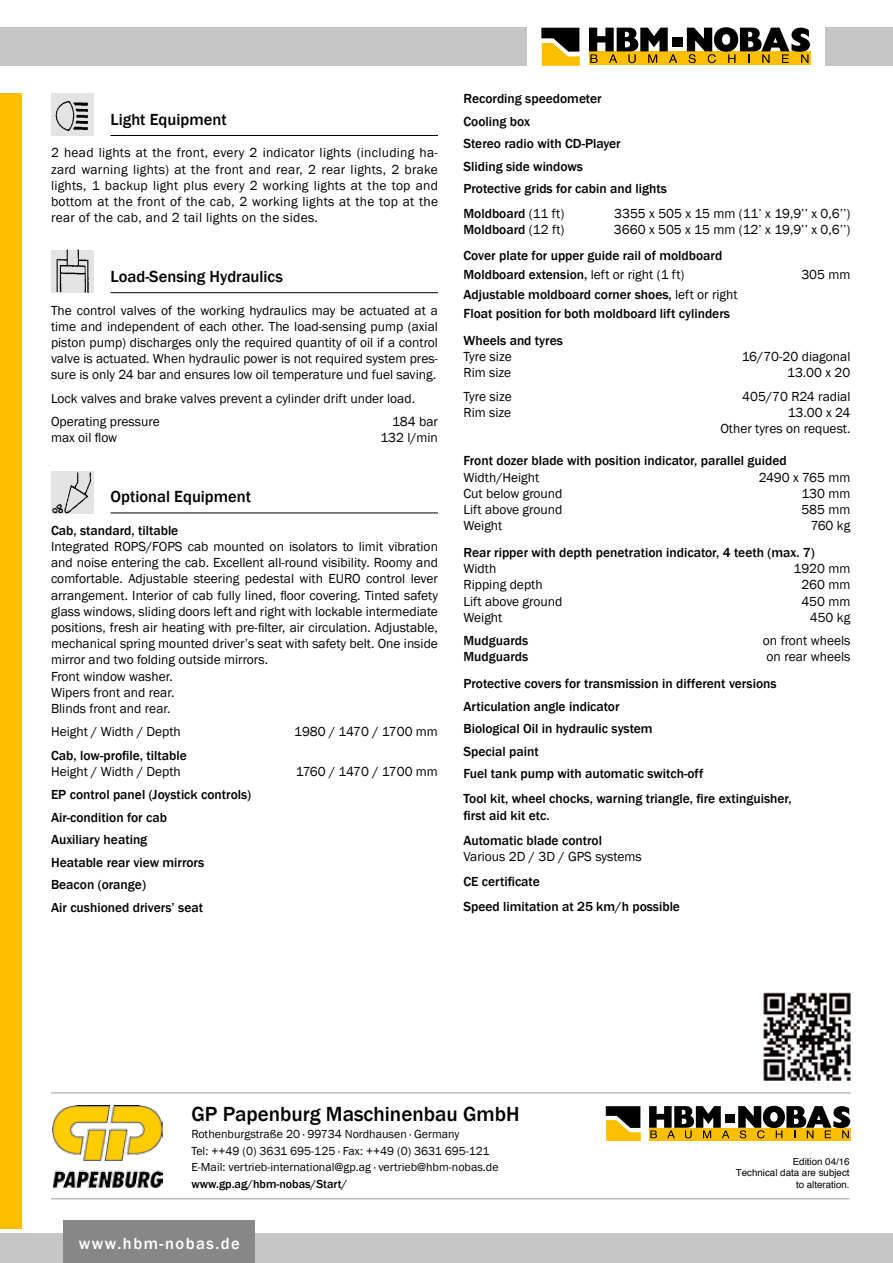
<style>
.page{position:relative;width:893px;height:1263px;background:#fff}
.page>*{position:absolute;margin:0;border:0;box-sizing:border-box;transform-origin:0 0}
.t1{font:500 21px "Franklin Gothic";color:#000}
.t2{font:500 16.5px "Franklin Gothic";color:#000}
.t3{font:500 16.5px "Franklin Gothic";letter-spacing:.09em;color:#fff}
.t4{font:13.5px/16.2px "Franklin Gothic";color:#000;text-align:justify}
.t5{font:500 13.5px/22.5px "Franklin Gothic";color:#000}
.t6{font:12px/16.5px "Franklin Gothic";color:#000}
.t7{font:500 12px "Franklin Gothic";color:#000}
.t8{font:9.75px/11.7px "Helvetica";color:#000;text-align:right}
.s1{font-weight:400}
</style>
<div class="page">
<div style="left:0;top:94px;width:21px;height:1135px;background:#fcbf00"></div>
<div style="left:0;top:1233px;width:893px;height:30px;background:#c6c6c6"></div>
<div style="left:64px;top:1220px;width:191px;height:43px;background:#878787"></div>
<div style="left:0;top:28px;width:893px;height:38px;background:#c6c6c6"></div>
<div style="left:527px;top:0;width:298px;height:76px;background:#fff"></div>
<div style="left:589px;top:52px;width:221px;height:13px;background:#fcbf00"></div>
<svg style="left:541px;top:28px;width:39px;height:38px"></svg>
<svg style="left:589px;top:28px;width:88px;height:35px"></svg>
<svg style="left:687px;top:27px;width:123px;height:36px"></svg>
<div style="left:672px;top:37px;width:11px;height:9px;background:#000"></div>
<hr style="left:111px;top:135px;width:327px;height:1px;background:#000">
<hr style="left:111px;top:292px;width:327px;height:1px;background:#000">
<hr style="left:111px;top:513px;width:327px;height:1px;background:#000">
<img style="left:51px;top:94px;width:43px;height:42px">
<div style="left:51px;top:250px;width:43px;height:42px;background:#e3e3e3"></div>
<img style="left:56px;top:250px;width:33px;height:42px">
<img style="left:51px;top:471px;width:43px;height:42px">
<img style="left:763px;top:992px;width:88px;height:89px">
<svg style="left:649px;top:1128px;width:201px;height:12px"></svg>
<svg style="left:606px;top:1106px;width:35px;height:35px"></svg>
<svg style="left:649px;top:1106px;width:80px;height:32px"></svg>
<svg style="left:738px;top:1106px;width:112px;height:32px"></svg>
<div style="left:725px;top:1115px;width:10px;height:8px;background:#000"></div>
<hr style="left:51px;top:1092px;width:799px;height:1px;background:#9d9d9c">
<hr style="left:51px;top:1198px;width:799px;height:1px;background:#9d9d9c">
<img style="left:52px;top:1105px;width:111px;height:83px">
<p class="t2" style="left:111px;top:109px;width:118px">Light Equipment</p>
<p class="t4" style="left:51px;top:145px;width:388px">2 head lights at the front, every 2 indicator lights (including ha&shy;zard warning lights) at the front and rear, 2 rear lights, 2 brake lights, 1 backup light plus every 2 working lights at the top and bottom at the front of the cab, 2 working lights at the top at the rear of the cab, and 2 tail lights on the sides.</p>
<p class="t2" style="left:111px;top:266px;width:174px">Load-Sensing Hydraulics</p>
<p class="t4" style="left:51px;top:302px;width:388px">The control valves of the working hydraulics may be actuated at a time and independent of each other. The load-sensing pump (axial piston pump) discharges only the required quantity of oil if a control valve is actuated. When hydraulic power is not required system pres&shy;sure is only 24 bar and ensures low oil temperature und fuel saving.</p>
<p class="t4" style="left:51px;top:387px;width:366px;line-height:23.4px">Lock valves and brake valves prevent a cylinder drift under load.<br>Operating pressure</p>
<p class="t4" style="left:392px;top:414px;width:47px">184 bar</p>
<p class="t4" style="left:51px;top:430px;width:68px">max oil flow</p>
<p class="t4" style="left:380px;top:430px;width:59px">132 l/min</p>
<p class="t2" style="left:111px;top:487px;width:142px">Optional Equipment</p>
<p class="t5" style="left:51px;top:519px;width:129px">Cab, standard, tiltable</p>
<p class="t4" style="left:51px;top:539px;width:388px;text-align:left">Integrated ROPS/FOPS cab mounted on isolators to limit vibration and noise entering the cab. Excellent all-round visibility. Roomy and comfortable. Adjustable steering pedestal with EURO control lever arrangement. Interior of cab fully lined, floor covering. Tinted safety glass windows, sliding doors left and right with lockable intermediate positions, fresh air heating with pre-filter, air circulation. Adjustable, mechanical spring mounted driver’s seat with safety belt. One inside mirror and two folding outside mirrors.<br>Front window washer.<br>Wipers front and rear.<br>Blinds front and rear.</p>
<p class="t4" style="left:51px;top:724px;width:131px">Height / Width / Depth</p>
<p class="t4" style="left:294px;top:724px;width:145px">1980 / 1470 / 1700 mm</p>
<p class="t5" style="left:51px;top:744px;width:137px">Cab, low-profile, tiltable</p>
<p class="t4" style="left:51px;top:764px;width:131px">Height / Width / Depth</p>
<p class="t4" style="left:296px;top:764px;width:143px">1760 / 1470 / 1700 mm</p>
<p class="t5" style="left:51px;top:784px;width:202px">EP control panel (Joystick controls)<br>Air-condition for cab<br>Auxiliary heating<br>Heatable rear view mirrors<br>Beacon (orange)<br>Air cushioned drivers’ seat</p>
<p class="t5" style="left:463px;top:87px;width:205px">Recording speedometer<br>Cooling box<br>Stereo radio with CD-Player<br>Sliding side windows<br>Protective grids for cabin and lights</p>
<p class="t5" style="left:463px;top:203px;width:102px">Moldboard <span class="s1">(11 ft)</span></p>
<p class="t4" style="left:614px;top:206px;width:238px">3355 x 505 x 15 mm (11’ x 19,9’’ x 0,6’’)</p>
<p class="t5" style="left:463px;top:219px;width:103px">Moldboard <span class="s1">(12 ft)</span></p>
<p class="t4" style="left:614px;top:222px;width:238px">3660 x 505 x 15 mm (12’ x 19,9’’ x 0,6’’)</p>
<p class="t5" style="left:463px;top:246px;width:260px;line-height:19.5px">Cover plate for upper guide rail of moldboard<br>Moldboard extension, <span class="s1">left or right (1 ft)</span></p>
<p class="t4" style="left:801px;top:267px;width:51px">305 mm</p>
<p class="t5" style="left:463px;top:285px;width:276px;line-height:19.5px">Adjustable moldboard corner shoes, <span class="s1">left or right<br></span>Float position for both moldboard lift cylinders</p>
<p class="t5" style="left:463px;top:329px;width:101px">Wheels and tyres</p>
<p class="t4" style="left:463px;top:349px;width:50px">Tyre size</p>
<p class="t4" style="left:742px;top:349px;width:110px">16/70-20 diagonal</p>
<p class="t4" style="left:463px;top:365px;width:49px">Rim size</p>
<p class="t4" style="left:787px;top:365px;width:65px">13.00 x 20</p>
<p class="t4" style="left:463px;top:388px;width:50px">Tyre size</p>
<p class="t4" style="left:742px;top:388px;width:110px">405/70 R24 radial</p>
<p class="t4" style="left:463px;top:405px;width:49px">Rim size</p>
<p class="t4" style="left:720px;top:405px;width:132px;text-align:right">13.00 x 24<br>Other tyres on request.</p>
<p class="t5" style="left:463px;top:450px;width:325px">Front dozer blade with position indicator, parallel guided</p>
<p class="t4" style="left:463px;top:469px;width:77px">Width/Height</p>
<p class="t4" style="left:759px;top:469px;width:93px">2490 x 765 mm</p>
<p class="t4" style="left:463px;top:486px;width:100px">Cut below ground</p>
<p class="t4" style="left:801px;top:486px;width:50px">130 mm</p>
<p class="t4" style="left:463px;top:502px;width:100px">Lift above ground</p>
<p class="t4" style="left:801px;top:502px;width:51px">585 mm</p>
<p class="t4" style="left:463px;top:518px;width:40px">Weight</p>
<p class="t4" style="left:811px;top:518px;width:41px">760 kg</p>
<p class="t5" style="left:463px;top:541px;width:353px">Rear ripper with depth penetration indicator, 4 teeth (max. 7)</p>
<p class="t4" style="left:463px;top:561px;width:34px">Width</p>
<p class="t4" style="left:794px;top:561px;width:58px">1920 mm</p>
<p class="t4" style="left:463px;top:577px;width:81px">Ripping depth</p>
<p class="t4" style="left:801px;top:577px;width:51px">260 mm</p>
<p class="t4" style="left:463px;top:593px;width:100px">Lift above ground</p>
<p class="t4" style="left:801px;top:593px;width:51px">450 mm</p>
<p class="t4" style="left:463px;top:609px;width:40px">Weight</p>
<p class="t4" style="left:810px;top:609px;width:42px">450 kg</p>
<p class="t5" style="left:463px;top:630px;width:66px">Mudguards</p>
<p class="t4" style="left:763px;top:633px;width:89px">on front wheels</p>
<p class="t5" style="left:463px;top:646px;width:66px">Mudguards</p>
<p class="t4" style="left:767px;top:649px;width:85px">on rear wheels</p>
<p class="t5" style="left:463px;top:672px;width:315px">Protective covers for transmission in different versions Articulation angle indicator<br>Biological Oil in hydraulic system<br>Special paint<br>Fuel tank pump with automatic switch-off</p>
<p class="t5" style="left:463px;top:791px;width:330px;line-height:16.2px">Tool kit, wheel chocks, warning triangle, fire extinguisher, first aid kit etc.</p>
<p class="t5" style="left:463px;top:829px;width:140px">Automatic blade control</p>
<p class="t4" style="left:463px;top:849px;width:180px">Various 2D / 3D / GPS systems</p>
<p class="t5" style="left:463px;top:869px;width:218px;line-height:25.2px">CE certificate<br>Speed limitation at 25 km/h possible</p>
<h1 class="t1" style="left:191px;top:1101px;width:330px">GP Papenburg Maschinenbau GmbH</h1>
<p class="t6" style="left:191px;top:1126px;width:309px">Rothenburgstraße 20 · 99734 Nordhausen · Germany<br>Tel: ++49 (0) 3631 695-125 · Fax: ++49 (0) 3631 695-121<br>E-Mail: vertrieb-international@gp.ag · vertrieb@hbm-nobas.de</p>
<p class="t7" style="left:191px;top:1176px;width:157px">www.gp.ag/hbm-nobas/Start/</p>
<p class="t3" style="left:79px;top:1233px;width:162px">www.hbm-nobas.de</p>
<p class="t8" style="left:736px;top:1155px;width:115px">Edition 04/16<br>Technical data are subject to alteration.</p>
</div>
